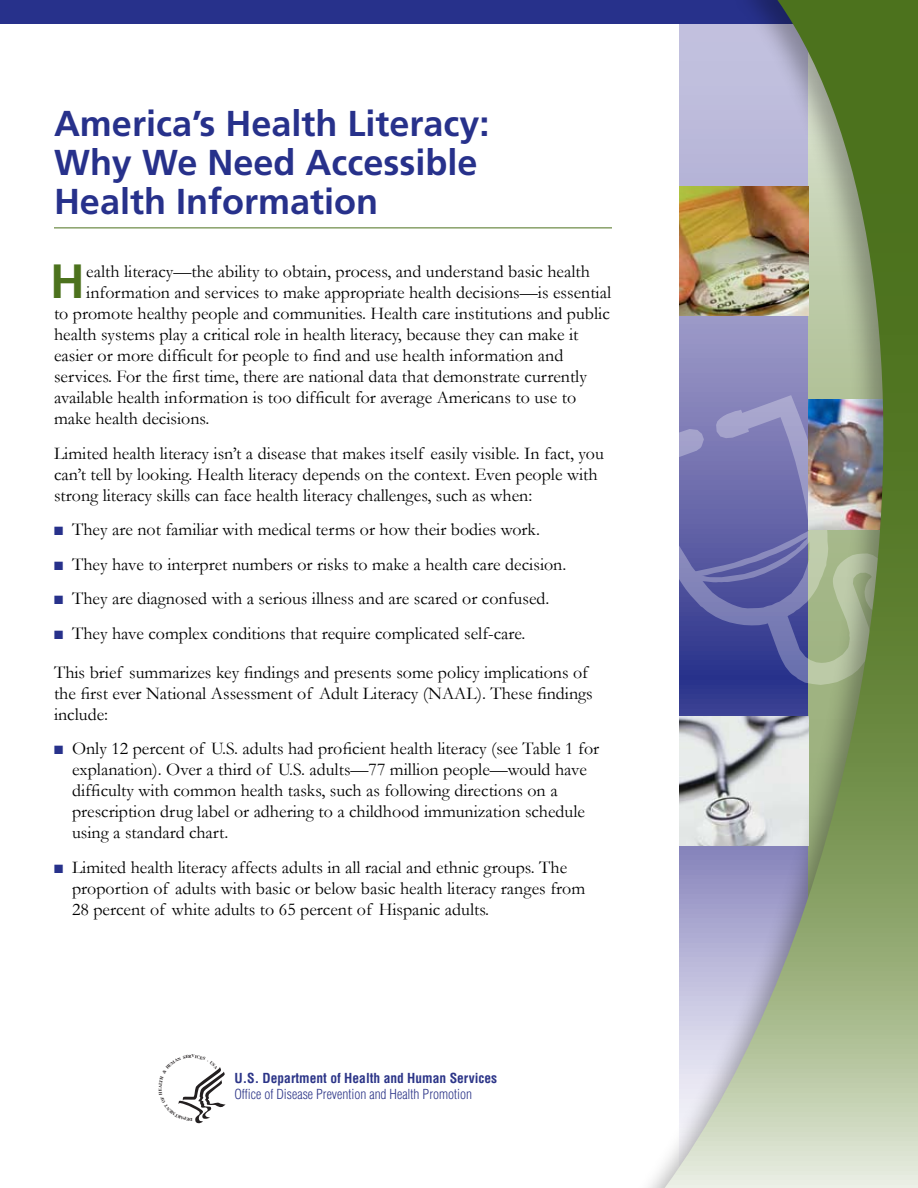
<style>
.page{position:relative;width:918px;height:1188px;background:#fff}
.page>*{position:absolute;margin:0;border:0;box-sizing:border-box;transform-origin:0 0}
.t1{font:700 48.15px "Frutiger";color:#4c721d}
.t2{font:700 36px/39px "Frutiger";color:#27318b}
.t3{font:18px/21px "Garamond";color:#000}
.t4{font:300 condensed 13.5px "Helvetica";color:#2c3588}
.t5{font:700 condensed 13.5px "Helvetica";color:#2c3588}
.s1{color:#27318b}
</style>
<div class="page">
<div style="left:0;top:0;width:918px;height:23px;background:#27318b"></div>
<div style="left:610px;top:0;width:308px;height:1188px;background:#fff"></div>
<img style="left:665px;top:0;width:253px;height:1188px">
<hr style="left:54px;top:228px;width:558px;height:1px;background:#4c721d">
<svg style="left:178px;top:1067px;width:48px;height:56px"></svg>
<h2 class="t2" style="left:54px;top:104px;width:437px">America’s Health Literacy:<br>Why We Need Accessible<br>Health Information</h2>
<h1 class="t1" style="left:50px;top:253px;width:36px">H</h1>
<p class="t3" style="left:86px;top:261px;width:505px">ealth literacy—the ability to obtain, process, and understand basic health</p>
<p class="t3" style="left:86px;top:282px;width:526px">information and services to make appropriate health decisions—is essential</p>
<p class="t3" style="left:54px;top:303px;width:557px">to promote healthy people and communities. Health care institutions and public</p>
<p class="t3" style="left:54px;top:324px;width:526px">health systems play a critical role in health literacy, because they can make it</p>
<p class="t3" style="left:54px;top:345px;width:511px">easier or more difficult for people to find and use health information and</p>
<p class="t3" style="left:54px;top:366px;width:534px">services. For the first time, there are national data that demonstrate currently</p>
<p class="t3" style="left:54px;top:387px;width:524px">available health information is too difficult for average Americans to use to</p>
<p class="t3" style="left:54px;top:408px;width:157px">make health decisions.</p>
<p class="t3" style="left:54px;top:442px;width:551px">Limited health literacy isn’t a disease that makes itself easily visible. In fact, you can’t tell by looking. Health literacy depends on the context. Even people with strong literacy skills can face health literacy challenges, such as when:</p>
<p class="t3" style="left:54px;top:519px;width:488px"><span class="s1">■</span> They are not familiar with medical terms or how their bodies work.</p>
<p class="t3" style="left:54px;top:553px;width:514px"><span class="s1">■</span> They have to interpret numbers or risks to make a health care decision.</p>
<p class="t3" style="left:54px;top:588px;width:497px"><span class="s1">■</span> They are diagnosed with a serious illness and are scared or confused.</p>
<p class="t3" style="left:54px;top:613px;width:536px;line-height:39px"><span class="s1">■</span> They have complex conditions that require complicated self-care.<br>This brief summarizes key findings and presents some policy implications of</p>
<p class="t3" style="left:54px;top:682px;width:540px">the first ever National Assessment of Adult Literacy (NAAL). These findings include:</p>
<p class="t3" style="left:72px;top:738px;width:529px;text-indent:-18px"><span class="s1">■</span> Only 12 percent of U.S. adults had proficient health literacy (see Table 1 for explanation). Over a third of U.S. adults—77 million people—would have difficulty with common health tasks, such as following directions on a prescription drug label or adhering to a childhood immunization schedule using a standard chart.</p>
<p class="t3" style="left:72px;top:856px;width:515px;text-indent:-18px"><span class="s1">■</span> Limited health literacy affects adults in all racial and ethnic groups. The proportion of adults with basic or below basic health literacy ranges from<br>28 percent of white adults to 65 percent of Hispanic adults.</p>
<p class="t5" style="left:234px;top:1069px;width:264px">U.S. Department of Health and Human Services</p>
<p class="t4" style="left:234px;top:1086px;width:239px">Office of Disease Prevention and Health Promotion</p>
</div>
